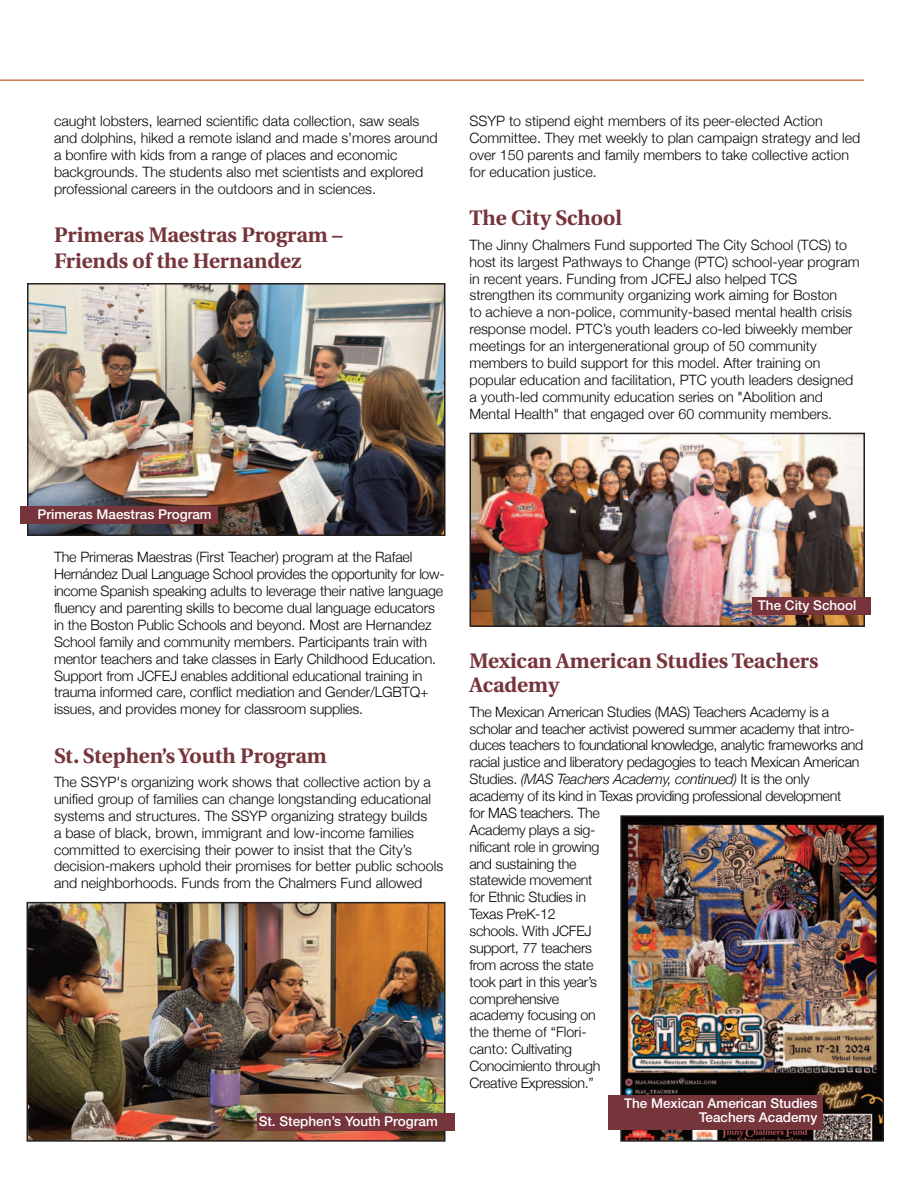
<style>
.page{position:relative;width:918px;height:1188px;background:#fff}
.page>*{position:absolute;margin:0;border:0;box-sizing:border-box;transform-origin:0 0}
.t1{font:700 21px/25.8px "Utopia";color:#76343b}
.t2{font:300 14.25px/16.8px "Helvetica Neue";color:#080505}
.t3{font:300 14.25px/16.8px "Helvetica Neue";letter-spacing:-.02em;color:#080505}
.t4{font:500 13.5px/13.8px "Helvetica Neue LT Std";color:#fff;text-align:right}
.s1{font-style:italic}
</style>
<div class="page">
<hr style="left:0;top:79px;width:864px;height:2px;background:#ca744b">
<img style="left:30px;top:905px;width:412px;height:234px">
<div style="left:27px;top:902px;width:418px;height:240px;border:2px solid #231f20"></div>
<div style="left:257px;top:1114px;width:197px;height:17px;background:#76343b"></div>
<img style="left:30px;top:286px;width:413px;height:247px">
<div style="left:27px;top:283px;width:419px;height:253px;border:2px solid #231f20"></div>
<div style="left:20px;top:507px;width:198px;height:17px;background:#76343b"></div>
<img style="left:472px;top:436px;width:390px;height:188px">
<div style="left:469px;top:433px;width:396px;height:194px;border:2px solid #231f20"></div>
<div style="left:752px;top:598px;width:119px;height:17px;background:#76343b"></div>
<img style="left:623px;top:818px;width:258px;height:321px">
<div style="left:620px;top:815px;width:264px;height:327px;border:2px solid #231f20"></div>
<div style="left:608px;top:1096px;width:215px;height:34px;background:#76343b"></div>
<p class="t2" style="left:54px;top:113px;width:385px">caught lobsters, learned scientific data collection, saw seals and dolphins, hiked a remote island and made s’mores around a bonfire with kids from a range of places and economic backgrounds. The students also met scientists and explored professional careers in the outdoors and in sciences.</p>
<p class="t1" style="left:54px;top:224px;width:290px">Primeras Maestras Program –<br>Friends of the Hernandez</p>
<p class="t2" style="left:469px;top:113px;width:392px">SSYP to stipend eight members of its peer-elected Action Committee. They met weekly to plan campaign strategy and led over 150 parents and family members to take collective action for education justice.</p>
<p class="t1" style="left:469px;top:207px;width:154px">The City School</p>
<p class="t2" style="left:469px;top:236px;width:392px">The Jinny Chalmers Fund supported The City School (TCS) to host its largest Pathways to Change (PTC) school-year program in recent years. Funding from JCFEJ also helped TCS strengthen its community organizing work aiming for Boston<br>to achieve a non-police, community-based mental health crisis response model. PTC’s youth leaders co-led biweekly member meetings for an intergenerational group of 50 community members to build support for this model. After training on popular education and facilitation, PTC youth leaders designed a youth-led community education series on "Abolition and Mental Health" that engaged over 60 community members.</p>
<p class="t4" style="left:37px;top:509px;width:176px">Primeras Maestras Program</p>
<p class="t2" style="left:54px;top:549px;width:392px">The Primeras Maestras (First Teacher) program at the Rafael Hernández Dual Language School provides the opportunity for low&shy;income Spanish speaking adults to leverage their native language fluency and parenting skills to become dual language educators in the Boston Public Schools and beyond. Most are Hernandez School family and community members. Participants train with mentor teachers and take classes in Early Childhood Education.<br>Support from JCFEJ enables additional educational training in trauma informed care, conflict mediation and Gender/LGBTQ+ issues, and provides money for classroom supplies.</p>
<p class="t1" style="left:54px;top:744px;width:274px">St. Stephen’s Youth Program</p>
<p class="t2" style="left:54px;top:773px;width:391px">The SSYP's organizing work shows that collective action by a unified group of families can change longstanding educational systems and structures. The SSYP organizing strategy builds<br>a base of black, brown, immigrant and low-income families committed to exercising their power to insist that the City’s decision-makers uphold their promises for better public schools and neighborhoods. Funds from the Chalmers Fund allowed</p>
<p class="t4" style="left:259px;top:1116px;width:181px">St. Stephen’s Youth Program</p>
<p class="t4" style="left:758px;top:600px;width:100px">The City School</p>
<p class="t1" style="left:469px;top:651px;width:351px;line-height:24.3px">Mexican American Studies Teachers<br>Academy</p>
<p class="t3" style="left:469px;top:703px;width:395px">The Mexican American Studies (MAS) Teachers Academy is a scholar and teacher activist powered summer academy that intro&shy;duces teachers to foundational knowledge, analytic frameworks and racial justice and liberatory pedagogies to teach Mexican American<br>Studies. <span class="s1">(MAS Teachers Academy, continued)</span> It is the only academy of its kind in Texas providing professional development<br>for MAS teachers. The<br>Academy plays a sig-<br>nificant role in growing<br>and sustaining the<br>statewide movement<br>for Ethnic Studies in<br>Texas PreK-12<br>schools. With JCFEJ<br>support, 77 teachers<br>from across the state<br>took part in this year’s<br>comprehensive<br>academy focusing on<br>the theme of “Flori-<br>canto: Cultivating<br>Conocimiento through<br>Creative Expression.”</p>
<p class="t4" style="left:624px;top:1098px;width:195px">The Mexican American Studies<br>Teachers Academy</p>
</div>
